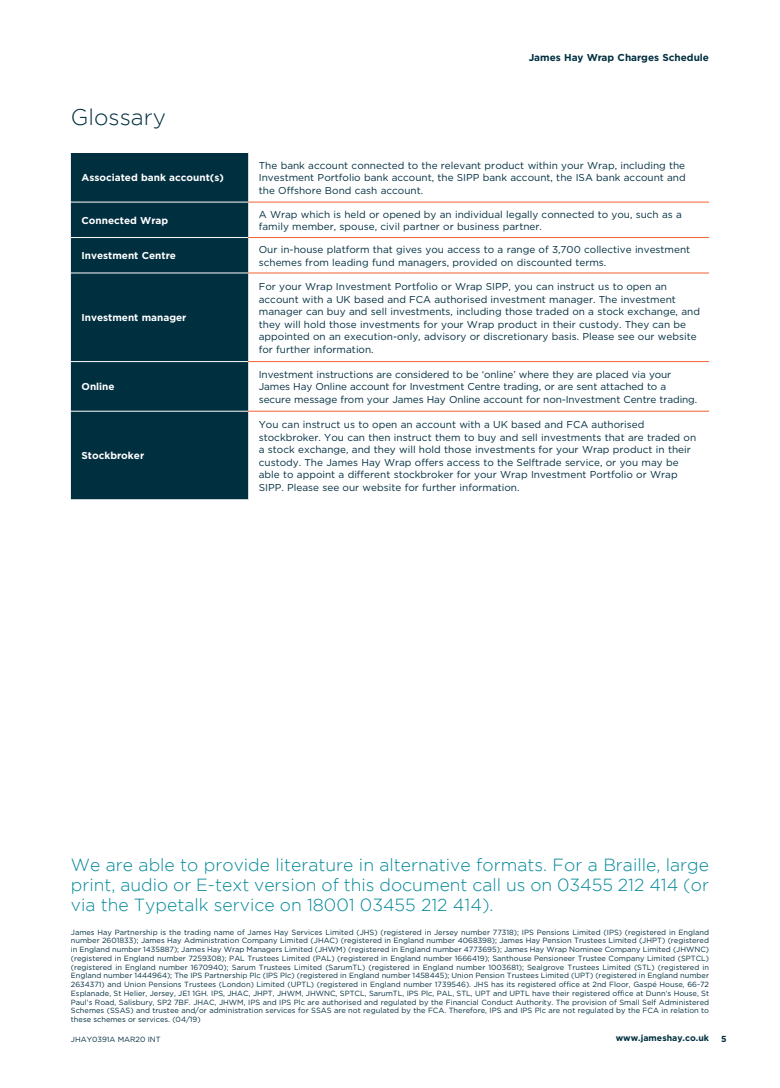
<style>
.page{position:relative;width:780px;height:1088px;background:#fff}
.page>*{position:absolute;margin:0;border:0;box-sizing:border-box;transform-origin:0 0}
.t1{font:300 22.5px "Gotham";color:#002f40}
.t2{font:300 17.5px/20px "Gotham";color:#089;text-align:justify}
.t3{font:10px/12.5px "Gotham";color:#002f40}
.t4{font:700 10px "Gotham";color:#fff}
.t5{font:700 10px "Gotham";color:#002f40}
.t6{font:700 8.75px "Gotham";color:#002f40}
.t7{font:7.5px/8.8px "Gotham";color:#002f40;text-align:justify}
</style>
<div class="page">
<div style="left:71px;top:153px;width:177px;height:346px;background:#002f40"></div>
<hr style="left:71px;top:202px;width:177px;height:1px;background:#fff">
<hr style="left:71px;top:237px;width:177px;height:1px;background:#fff">
<hr style="left:71px;top:273px;width:177px;height:1px;background:#fff">
<hr style="left:71px;top:361px;width:177px;height:1px;background:#fff">
<hr style="left:71px;top:411px;width:177px;height:1px;background:#fff">
<hr style="left:248px;top:237px;width:461px;height:1px;background:#f2642f">
<hr style="left:248px;top:273px;width:461px;height:1px;background:#f2642f">
<hr style="left:248px;top:361px;width:461px;height:1px;background:#f2642f">
<hr style="left:248px;top:202px;width:461px;height:1px;background:#f2642f">
<hr style="left:248px;top:411px;width:461px;height:1px;background:#f2642f">
<h1 class="t1" style="left:71px;top:105px;width:97px">Glossary</h1>
<h3 class="t4" style="left:81px;top:171px;width:144px">Associated bank account(s)</h3>
<h3 class="t5" style="left:528px;top:51px;width:182px">James Hay Wrap Charges Schedule</h3>
<h3 class="t3" style="left:259px;top:159px;width:428px;text-align:justify">The bank account connected to the relevant product within your Wrap, including the Investment Portfolio bank account, the SIPP bank account, the ISA bank account and the Offshore Bond cash account.</h3>
<h3 class="t4" style="left:81px;top:214px;width:88px">Connected Wrap</h3>
<h3 class="t3" style="left:259px;top:208px;width:424px">A Wrap which is held or opened by an individual legally connected to you, such as a family member, spouse, civil partner or business partner.</h3>
<h3 class="t4" style="left:81px;top:249px;width:96px">Investment Centre</h3>
<h3 class="t3" style="left:259px;top:243px;width:433px">Our in-house platform that gives you access to a range of 3,700 collective investment schemes from leading fund managers, provided on discounted terms.</h3>
<h3 class="t4" style="left:81px;top:311px;width:106px">Investment manager</h3>
<h3 class="t4" style="left:81px;top:380px;width:35px">Online</h3>
<h3 class="t4" style="left:81px;top:449px;width:64px">Stockbroker</h3>
<p class="t3" style="left:259px;top:280px;width:442px">For your Wrap Investment Portfolio or Wrap SIPP, you can instruct us to open an account with a UK based and FCA authorised investment manager. The investment manager can buy and sell investments, including those traded on a stock exchange, and they will hold those investments for your Wrap product in their custody. They can be appointed on an execution-only, advisory or discretionary basis. Please see our website for further information.</p>
<p class="t3" style="left:259px;top:368px;width:440px">Investment instructions are considered to be ‘online’ where they are placed via your<br>James Hay Online account for Investment Centre trading, or are sent attached to a secure message from your James Hay Online account for non-Investment Centre trading.</p>
<p class="t3" style="left:259px;top:418px;width:439px">You can instruct us to open an account with a UK based and FCA authorised stockbroker. You can then instruct them to buy and sell investments that are traded on a stock exchange, and they will hold those investments for your Wrap product in their custody. The James Hay Wrap offers access to the Selftrade service, or you may be able to appoint a different stockbroker for your Wrap Investment Portfolio or Wrap SIPP. Please see our website for further information.</p>
<h2 class="t2" style="left:71px;top:855px;width:639px">We are able to provide literature in alternative formats. For a Braille, large print, audio or E-text version of this document call us on 03455 212 414 (or via the Typetalk service on 18001 03455 212 414).</h2>
<p class="t7" style="left:71px;top:927px;width:639px">James Hay Partnership is the trading name of James Hay Services Limited (JHS) (registered in Jersey number 77318); IPS Pensions Limited (IPS) (registered in England number 2601833); James Hay Administration Company Limited (JHAC) (registered in England number 4068398); James Hay Pension Trustees Limited (JHPT) (registered in England number 1435887); James Hay Wrap Managers Limited (JHWM) (registered in England number 4773695); James Hay Wrap Nominee Company Limited (JHWNC) (registered in England number 7259308); PAL Trustees Limited (PAL) (registered in England number 1666419); Santhouse Pensioneer Trustee Company Limited (SPTCL) (registered in England number 1670940); Sarum Trustees Limited (SarumTL) (registered in England number 1003681); Sealgrove Trustees Limited (STL) (registered in England number 1444964); The IPS Partnership Plc (IPS Plc) (registered in England number 1458445); Union Pension Trustees Limited (UPT) (registered in England number 2634371) and Union Pensions Trustees (London) Limited (UPTL) (registered in England number 1739546). JHS has its registered office at 2nd Floor, Gaspé House, 66-72<br>Esplanade, St Helier, Jersey, JE1 1GH. IPS, JHAC, JHPT, JHWM, JHWNC, SPTCL, SarumTL, IPS Plc, PAL, STL, UPT and UPTL have their registered office at Dunn’s House, St Paul’s Road, Salisbury, SP2 7BF. JHAC, JHWM, IPS and IPS Plc are authorised and regulated by the Financial Conduct Authority. The provision of Small Self Administered Schemes (SSAS) and trustee and/or administration services for SSAS are not regulated by the FCA. Therefore, IPS and IPS Plc are not regulated by the FCA in relation to these schemes or services. (04/19)</p>
<p class="t7" style="left:71px;top:1034px;width:91px">JHAY0391A MAR20 INT</p>
<p class="t6" style="left:615px;top:1032px;width:95px">www.jameshay.co.uk</p>
<p class="t6" style="left:721px;top:1033px;width:7px">5</p>
</div>
